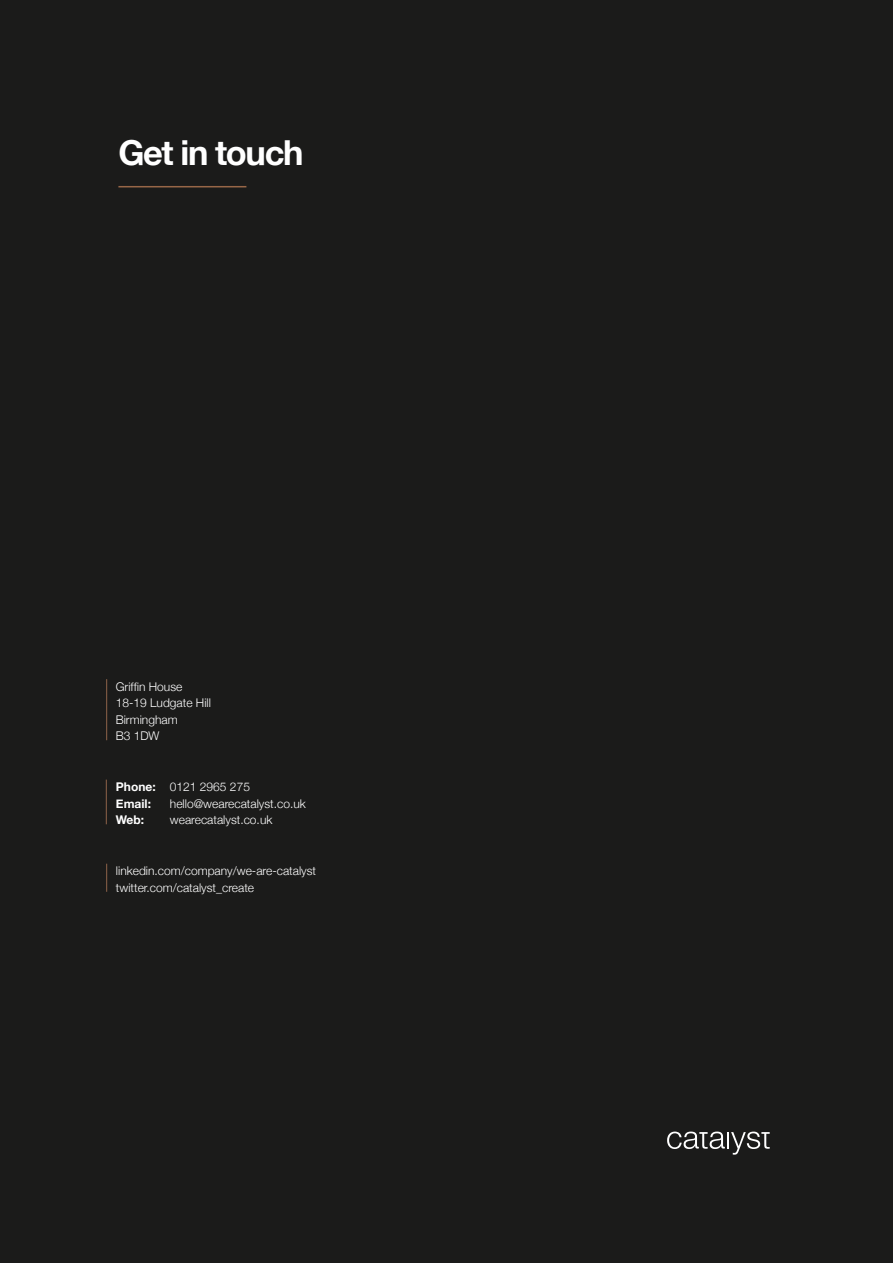
<style>
.page{position:relative;width:893px;height:1263px;background:#1b1b1a}
.page>*{position:absolute;margin:0;border:0;box-sizing:border-box;transform-origin:0 0}
.t1{font:700 34.5px "Helvetica Neue";letter-spacing:-.04em;color:#fff}
.t2{font:300 12px/16.5px "Helvetica Neue";color:#fff}
.t3{font:700 12px/16.5px "Helvetica Neue";color:#fff}
.s1{font-weight:300}
</style>
<div class="page">
<hr style="left:118px;top:186px;width:128px;height:1px;background:#976647">
<svg style="left:667px;top:1131px;width:103px;height:24px"></svg>
<hr style="left:106px;top:679px;width:1px;height:61px;background:#8e634a">
<hr style="left:106px;top:780px;width:1px;height:44px;background:#8e634a">
<svg style="left:106px;top:864px;width:1px;height:28px"></svg>
<h1 class="t1" style="left:118px;top:121px;width:187px">Get in touch</h1>
<p class="t2" style="left:116px;top:677px;width:97px">Griffin House<br>18-19 Ludgate Hill<br>Birmingham<br>B3 1DW</p>
<p class="t3" style="left:116px;top:778px;width:136px">Phone: <span class="s1">0121 2965 275<br></span>Email:</p>
<p class="t2" style="left:170px;top:795px;width:137px">hello@wearecatalyst.co.uk</p>
<p class="t3" style="left:116px;top:811px;width:30px">Web:</p>
<p class="t2" style="left:170px;top:811px;width:104px">wearecatalyst.co.uk</p>
<p class="t2" style="left:116px;top:862px;width:202px">linkedin.com/company/we-are-catalyst twitter.com/catalyst_create</p>
</div>
